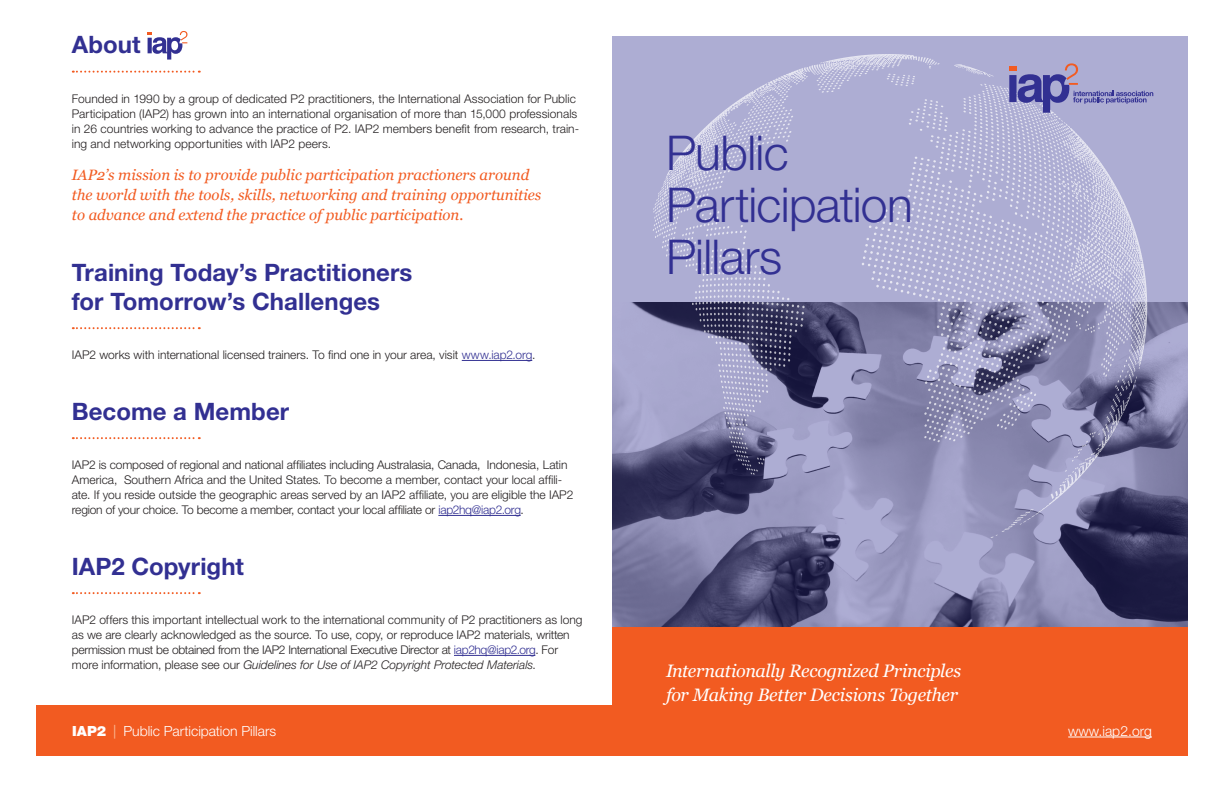
<style>
.page{position:relative;width:1224px;height:792px;background:#fff}
.page>*{position:absolute;margin:0;border:0;box-sizing:border-box;transform-origin:0 0}
.brochure_title{font:300 48px/52px "Helvetica Neue LT Std";letter-spacing:-.015em;color:#323092}
.heading_1{font:700 24px "Helvetica Neue LT Std";color:#323092}
.brochure_subtitle_1{font:italic 18px/24px "Georgia";letter-spacing:-.02em;color:#fff}
.pullquote{font:italic 15px/20px "Georgia";color:#f25b21}
.brochure_title-2{font:300 14px "Helvetica Neue LT Std";color:#fff}
.body_copy{font:300 12px/15px "Helvetica Neue LT Std";color:#231f20}
.s1{color:#323092}
.s2{font-style:italic}
.s3{font-weight:900}
.s4{font-family:"Interstate";font-stretch:condensed;color:#fab994}
</style>
<div class="page">
<div style="left:612px;top:627px;width:576px;height:129px;background:#f25b21"></div>
<div style="left:36px;top:705px;width:1152px;height:51px;background:#f25b21"></div>
<hr style="left:1068px;top:737px;width:84px;height:1px;background:#fff">
<svg style="left:612px;top:36px;width:576px;height:591px;background:#8382a9"></svg>
<svg style="left:653px;top:54px;width:494px;height:484px;background:#9a99be"></svg>
<svg style="left:1009px;top:63px;width:144px;height:50px;background:#9390c1"></svg>
<svg style="left:73px;top:327px;width:127px;height:2px"></svg>
<hr style="left:462px;top:360px;width:70px;height:1px;background:#323092">
<svg style="left:73px;top:437px;width:127px;height:2px"></svg>
<hr style="left:438px;top:515px;width:83px;height:1px;background:#323092">
<svg style="left:73px;top:592px;width:127px;height:2px"></svg>
<hr style="left:454px;top:655px;width:81px;height:1px;background:#323092">
<svg style="left:148px;top:31px;width:40px;height:29px"></svg>
<svg style="left:73px;top:71px;width:127px;height:2px"></svg>
<p class="heading_1" style="left:72px;top:30px;width:70px">About</p>
<p class="body_copy" style="left:72px;top:91px;width:509px">Founded in 1990 by a group of dedicated P2 practitioners, the International Association for Public Participation (IAP2) has grown into an international organisation of more than 15,000 professionals in 26 countries working to advance the practice of P2. IAP2 members benefit from research, train&shy;ing and networking opportunities with IAP2 peers.</p>
<p class="pullquote" style="left:72px;top:165px;width:471px">IAP2’s mission is to provide public participation practioners around the world with the tools, skills, networking and training opportunities to advance and extend the practice of public participation.</p>
<p class="heading_1" style="left:72px;top:257px;width:342px">Training Today’s Practitioners</p>
<p class="heading_1" style="left:72px;top:286px;width:310px">for Tomorrow’s Challenges</p>
<p class="body_copy" style="left:72px;top:347px;width:465px">IAP2 works with international licensed trainers. To find one in your area, visit <span class="s1">www.iap2.org</span>.</p>
<p class="heading_1" style="left:72px;top:396px;width:219px">Become a Member</p>
<p class="body_copy" style="left:72px;top:457px;width:503px">IAP2 is composed of regional and national affiliates including Australasia, Canada, Indonesia, Latin America, Southern Africa and the United States. To become a member, contact your local affili&shy;ate. If you reside outside the geographic areas served by an IAP2 affiliate, you are eligible the IAP2 region of your choice. To become a member, contact your local affiliate or <span class="s1">iap2hq@iap2.org</span>.</p>
<p class="heading_1" style="left:72px;top:551px;width:174px">IAP2 Copyright</p>
<p class="body_copy" style="left:72px;top:612px;width:512px">IAP2 offers this important intellectual work to the international community of P2 practitioners as long as we are clearly acknowledged as the source. To use, copy, or reproduce IAP2 materials, written permission must be obtained from the IAP2 International Executive Director at <span class="s1">iap2hq@iap2.org</span>. For more information, please see our <span class="s2">Guidelines for Use of IAP2 Copyright Protected Materials</span>.</p>
<p class="brochure_title-2" style="left:72px;top:723px;width:206px"><span class="s3">IAP2</span> <span class="s4">|</span> Public Participation Pillars</p>
<p class="brochure_title" style="left:666px;top:126px;width:248px">Public<br>Participation</p>
<p class="brochure_title" style="left:666px;top:230px;width:118px">Pillars</p>
<p class="brochure_subtitle_1" style="left:666px;top:659px;width:297px">Internationally Recognized Principles for Making Better Decisions Together</p>
<p class="brochure_title-2" style="left:1068px;top:722px;width:85px">www.iap2.org</p>
</div>
